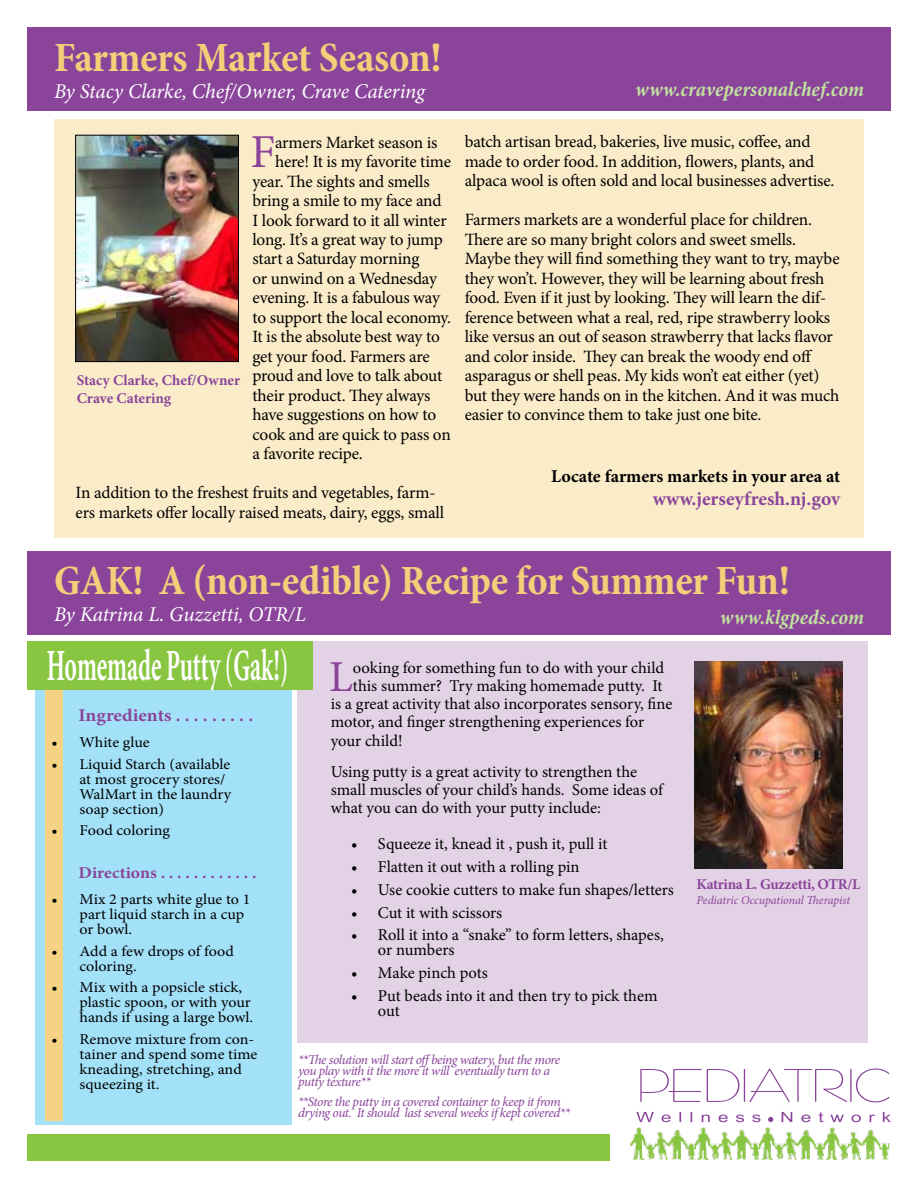
<style>
.page{position:relative;width:918px;height:1188px;background:#fff}
.page>*{position:absolute;margin:0;border:0;box-sizing:border-box;transform-origin:0 0}
.t1{font:47.25px "Minion Pro";color:#8a459a}
.t2{font:700 44.55px "Minion";color:#fff;scale:.53 1}
.t3{font:44.25px "Minion Pro";color:#8a459a}
.t4{font:700 condensed 42px "Minion Pro";letter-spacing:-.01em;color:#f4ce79}
.t5{font:italic 21px "Minion Pro";letter-spacing:-.005em;color:#fff}
.t6{font:italic 700 condensed 21px "Minion Pro";letter-spacing:.005em;color:#c3e2a0}
.t7{font:700 19.5px "Minion Pro";color:#8a459a}
.t8{font:700 18px "Minion Pro";color:#000}
.t9{font:700 18px "Minion Pro";letter-spacing:-.005em;color:#8a459a;scale:1.07 1}
.t10{font:17.25px/19.5px "Minion Pro";letter-spacing:-.015em;color:#000}
.t11{font:16.5px/18px "Minion Pro";letter-spacing:-.005em;color:#000}
.t12{font:700 16.5px "Minion Pro";color:#8a459a;scale:1.07 1}
.t13{font:15px/15px "Minion Pro";color:#000;scale:1.07 1}
.t14{font:700 15px/18px "Minion Pro";letter-spacing:-.005em;color:#8a459a}
.t15{font:italic 13.5px/11.1px "Minion Pro";letter-spacing:-.04em;color:#8a459a}
.t16{font:italic 12px "Minion Pro";letter-spacing:-.01em;color:#8a459a}
</style>
<div class="page">
<div style="left:27px;top:1134px;width:583px;height:27px;background:#88c540"></div>
<img style="left:630px;top:1127px;width:259px;height:33px">
<svg style="left:640px;top:1068px;width:250px;height:34px"></svg>
<svg style="left:636px;top:1112px;width:255px;height:10px"></svg>
<div style="left:54px;top:119px;width:810px;height:418px;background:#faebc9"></div>
<div style="left:27px;top:27px;width:864px;height:84px;background:#8a459a"></div>
<img style="left:77px;top:137px;width:160px;height:223px">
<div style="left:75px;top:135px;width:164px;height:227px;border:1px solid #000"></div>
<div style="left:297px;top:642px;width:571px;height:401px;background:#e3d2e6"></div>
<img style="left:694px;top:662px;width:149px;height:207px">
<div style="left:27px;top:551px;width:864px;height:84px;background:#8a459a"></div>
<div style="left:36px;top:689px;width:256px;height:436px;background:#a3e1f8"></div>
<div style="left:46px;top:642px;width:17px;height:478px;background:#f5d284"></div>
<div style="left:27px;top:641px;width:285px;height:49px;background:#88c540"></div>
<h3 class="t4" style="left:54px;top:28px;width:389px">Farmers Market Season!</h3>
<p class="t5" style="left:54px;top:76px;width:372px">By Stacy Clarke, Chef/Owner, Crave Catering</p>
<h1 class="t1" style="left:251px;top:120px;width:26px">F</h1>
<p class="t10" style="left:275px;top:132px;width:164px">armers Market season is</p>
<p class="t10" style="left:275px;top:152px;width:178px">here! It is my favorite time</p>
<p class="t10" style="left:252px;top:171px;width:179px">year. The sights and smells</p>
<p class="t10" style="left:252px;top:191px;width:191px">bring a smile to my face and</p>
<p class="t10" style="left:252px;top:210px;width:196px">I look forward to it all winter</p>
<p class="t10" style="left:252px;top:230px;width:192px">long. It’s a great way to jump</p>
<p class="t10" style="left:252px;top:249px;width:168px">start a Saturday morning</p>
<p class="t10" style="left:252px;top:269px;width:186px">or unwind on a Wednesday</p>
<p class="t10" style="left:252px;top:288px;width:189px">evening. It is a fabulous way</p>
<p class="t10" style="left:252px;top:308px;width:200px">to support the local economy.</p>
<p class="t10" style="left:252px;top:327px;width:189px">It is the absolute best way to</p>
<p class="t10" style="left:252px;top:347px;width:179px">get your food. Farmers are</p>
<p class="t10" style="left:252px;top:366px;width:191px">proud and love to talk about</p>
<p class="t10" style="left:252px;top:386px;width:180px">their product. They always</p>
<p class="t10" style="left:252px;top:405px;width:185px">have suggestions on how to</p>
<p class="t10" style="left:252px;top:425px;width:200px">cook and are quick to pass on</p>
<p class="t10" style="left:252px;top:444px;width:112px">a favorite recipe.</p>
<p class="t10" style="left:76px;top:483px;width:370px">In addition to the freshest fruits and vegetables, farm&shy;ers markets offer locally raised meats, dairy, eggs, small</p>
<p class="t14" style="left:77px;top:371px;width:165px">Stacy Clarke, Chef/Owner<br>Crave Catering</p>
<p class="t6" style="left:635px;top:75px;width:230px">www.cravepersonalchef.com</p>
<p class="t10" style="left:465px;top:132px;width:371px">batch artisan bread, bakeries, live music, coffee, and made to order food. In addition, flowers, plants, and alpaca wool is often sold and local businesses advertise.</p>
<p class="t10" style="left:465px;top:210px;width:376px">Farmers markets are a wonderful place for children.<br>There are so many bright colors and sweet smells.<br>Maybe they will find something they want to try, maybe they won’t. However, they will be learning about fresh food. Even if it just by looking. They will learn the dif&shy;ference between what a real, red, ripe strawberry looks like versus an out of season strawberry that lacks flavor and color inside. They can break the woody end off asparagus or shell peas. My kids won’t eat either (yet) but they were hands on in the kitchen. And it was much easier to convince them to take just one bite.</p>
<p class="t8" style="left:551px;top:463px;width:291px">Locate farmers markets in your area at</p>
<p class="t7" style="left:653px;top:485px;width:189px">www.jerseyfresh.nj.gov</p>
<h3 class="t4" style="left:54px;top:552px;width:737px">GAK! A (non-edible) Recipe for Summer Fun!</h3>
<p class="t5" style="left:54px;top:600px;width:254px">By Katrina L. Guzzetti, OTR/L</p>
<p class="t6" style="left:720px;top:603px;width:146px">www.klgpeds.com</p>
<h2 class="t2" style="left:47px;top:643px;width:457px">Homemade Putty (Gak!)</h2>
<p class="t9" style="left:79px;top:703px;width:165px">Ingredients . . . . . . . . .</p>
<p class="t13" style="left:52px;top:735px;width:93px">• White glue</p>
<p class="t13" style="left:80px;top:756px;width:143px;text-indent:-28px">• Liquid Starch (available at most grocery stores/<br>WalMart in the laundry soap section)</p>
<p class="t13" style="left:52px;top:823px;width:112px">• Food coloring</p>
<p class="t12" style="left:79px;top:861px;width:168px">Directions . . . . . . . . . . . .</p>
<p class="t13" style="left:80px;top:892px;width:161px;text-indent:-28px">• Mix 2 parts white glue to 1 part liquid starch in a cup or bowl.</p>
<p class="t13" style="left:80px;top:943px;width:146px;text-indent:-28px">• Add a few drops of food coloring.</p>
<p class="t13" style="left:80px;top:980px;width:164px;text-indent:-28px">• Mix with a popsicle stick, plastic spoon, or with your hands if using a large bowl.</p>
<p class="t13" style="left:80px;top:1031px;width:168px;text-indent:-28px">• Remove mixture from con&shy;tainer and spend some time kneading, stretching, and squeezing it.</p>
<h3 class="t3" style="left:329px;top:648px;width:25px">L</h3>
<p class="t11" style="left:353px;top:659px;width:313px">ooking for something fun to do with your child</p>
<p class="t11" style="left:353px;top:677px;width:311px">this summer? Try making homemade putty. It</p>
<p class="t11" style="left:331px;top:695px;width:343px">is a great activity that also incorporates sensory, fine</p>
<p class="t11" style="left:331px;top:713px;width:315px">motor, and finger strengthening experiences for</p>
<p class="t11" style="left:331px;top:731px;width:73px">your child!</p>
<p class="t11" style="left:331px;top:763px;width:334px">Using putty is a great activity to strengthen the small muscles of your child’s hands. Some ideas of what you can do with your putty include:</p>
<p class="t11" style="left:351px;top:835px;width:258px">• Squeeze it, knead it , push it, pull it</p>
<p class="t11" style="left:351px;top:858px;width:230px">• Flatten it out with a rolling pin</p>
<p class="t11" style="left:351px;top:880px;width:325px">• Use cookie cutters to make fun shapes/letters</p>
<p class="t11" style="left:351px;top:903px;width:153px">• Cut it with scissors</p>
<p class="t11" style="left:378px;top:928px;width:287px;line-height:15px;text-indent:-27px">• Roll it into a “snake” to form letters, shapes, or numbers</p>
<p class="t11" style="left:351px;top:964px;width:138px">• Make pinch pots</p>
<p class="t11" style="left:378px;top:988px;width:281px;line-height:15px;text-indent:-27px">• Put beads into it and then try to pick them out</p>
<p class="t15" style="left:298px;top:1054px;width:264px">**The solution will start offbeing watery, but the more you play with it the more it will eventually turn to a putty texture**</p>
<p class="t15" style="left:298px;top:1096px;width:273px">**Store the putty in a covered container to keep it from drying out. It should last several weeks if kept covered**</p>
<p class="t14" style="left:697px;top:876px;width:165px">Katrina L. Guzzetti, OTR/L</p>
<p class="t16" style="left:697px;top:892px;width:155px">Pediatric Occupational Therapist</p>
</div>
